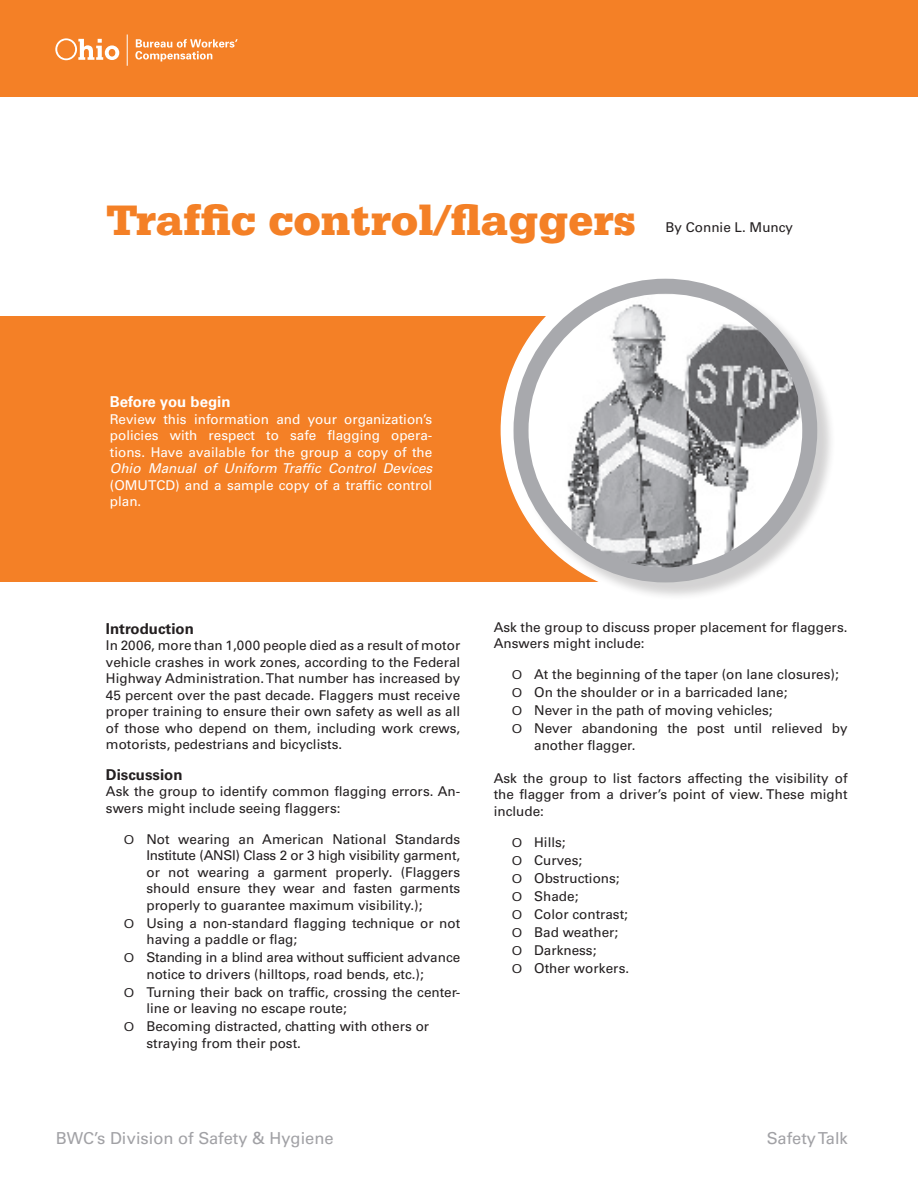
<style>
.page{position:relative;width:918px;height:1188px;background:#fff}
.page>*{position:absolute;margin:0;border:0;box-sizing:border-box;transform-origin:0 0}
.t1{font:900 45px "Serifa Std";color:#f48026}
.t2{font:16.5px "Univers LT Std";color:#a1a1a5}
.Subhead_2{font:700 15px "Univers LT Std";color:#231f20}
.Subhead_2-2{font:700 15px "Univers LT Std";color:#fff}
.bb1{font:13.5px/16.5px "Univers LT Std";color:#231f20}
.body_text{font:13.5px/16.5px "Univers LT Std";color:#231f20}
.body_text-2{font:13.5px/16.5px "Univers LT Std";color:#fff;text-align:justify}
.s1{font-style:italic}
.s2{font-family:"Serifa Std"}
</style>
<div class="page">
<div style="left:0;top:0;width:918px;height:97px;background:#f48026"></div>
<svg style="left:55px;top:37px;width:183px;height:29px"></svg>
<hr style="left:127px;top:34px;width:1px;height:32px;background:#fff">
<div style="left:0;top:316px;width:642px;height:265px;background:#f48026"></div>
<div style="left:501px;top:264px;width:332px;height:332px;background:#fff;border-radius:50%"></div>
<div style="left:516px;top:281px;width:320px;height:320px;background:#231f20;opacity:.2"></div>
<img style="left:525px;top:294px;width:285px;height:281px">
<div style="left:514px;top:279px;width:303px;height:303px;border:15px solid #a8a9ad;border-radius:50%"></div>
<p class="t1" style="left:106px;top:194px;width:532px">Traffic control/flaggers</p>
<p class="body_text" style="left:666px;top:219px;width:129px">By Connie L. Muncy</p>
<p class="Subhead_2-2" style="left:110px;top:393px;width:122px">Before you begin</p>
<p class="body_text-2" style="left:110px;top:411px;width:324px">Review this information and your organization’s policies with respect to safe flagging opera&shy;tions. Have available for the group a copy of the <span class="s1">Ohio Manual of Uniform Traffic Control Devices </span>(OMUTCD) and a sample copy of a traffic control plan.</p>
<p class="Subhead_2" style="left:106px;top:619px;width:89px">Introduction</p>
<p class="body_text" style="left:106px;top:637px;width:356px;text-align:justify">In 2006, more than 1,000 people died as a result of motor vehicle crashes in work zones, according to the Federal Highway Administration. That number has increased by 45 percent over the past decade. Flaggers must receive proper training to ensure their own safety as well as all of those who depend on them, including work crews, motorists, pedestrians and bicyclists.</p>
<p class="Subhead_2" style="left:106px;top:766px;width:78px">Discussion</p>
<p class="body_text" style="left:106px;top:784px;width:356px">Ask the group to identify common flagging errors. An&shy;swers might include seeing flaggers:</p>
<p class="bb1" style="left:146px;top:831px;width:315px;text-align:justify;text-indent:-22px"><span class="s2">O</span> Not wearing an American National Standards Institute (ANSI) Class 2 or 3 high visibility garment, or not wearing a garment properly. (Flaggers should ensure they wear and fasten garments properly to guarantee maximum visibility.);</p>
<p class="bb1" style="left:146px;top:915px;width:315px;text-indent:-22px"><span class="s2">O</span> Using a non-standard flagging technique or not having a paddle or flag;</p>
<p class="bb1" style="left:146px;top:949px;width:315px;text-indent:-22px"><span class="s2">O</span> Standing in a blind area without sufficient advance notice to drivers (hilltops, road bends, etc.);</p>
<p class="bb1" style="left:146px;top:984px;width:315px;text-indent:-22px"><span class="s2">O</span> Turning their back on traffic, crossing the center&shy;line or leaving no escape route;</p>
<p class="bb1" style="left:146px;top:1018px;width:284px;text-indent:-22px"><span class="s2">O</span> Becoming distracted, chatting with others or straying from their post.</p>
<p class="body_text" style="left:494px;top:619px;width:355px">Ask the group to discuss proper placement for flaggers.<br>Answers might include:</p>
<p class="bb1" style="left:512px;top:666px;width:329px"><span class="s2">O</span> At the beginning of the taper (on lane closures);</p>
<p class="bb1" style="left:512px;top:684px;width:277px"><span class="s2">O</span> On the shoulder or in a barricaded lane;</p>
<p class="bb1" style="left:512px;top:702px;width:262px"><span class="s2">O</span> Never in the path of moving vehicles;</p>
<p class="bb1" style="left:534px;top:720px;width:315px;text-indent:-22px"><span class="s2">O</span> Never abandoning the post until relieved by another flagger.</p>
<p class="body_text" style="left:494px;top:770px;width:355px;text-align:justify">Ask the group to list factors affecting the visibility of the flagger from a driver’s point of view. These might include:</p>
<p class="bb1" style="left:512px;top:834px;width:56px"><span class="s2">O</span> Hills;</p>
<p class="bb1" style="left:512px;top:852px;width:72px"><span class="s2">O</span> Curves;</p>
<p class="bb1" style="left:512px;top:870px;width:109px"><span class="s2">O</span> Obstructions;</p>
<p class="bb1" style="left:512px;top:888px;width:68px"><span class="s2">O</span> Shade;</p>
<p class="bb1" style="left:512px;top:906px;width:118px"><span class="s2">O</span> Color contrast;</p>
<p class="bb1" style="left:512px;top:924px;width:108px"><span class="s2">O</span> Bad weather;</p>
<p class="bb1" style="left:512px;top:942px;width:86px"><span class="s2">O</span> Darkness;</p>
<p class="bb1" style="left:512px;top:960px;width:119px"><span class="s2">O</span> Other workers.</p>
<p class="t2" style="left:56px;top:1128px;width:280px">BWC’s Division of Safety &amp; Hygiene</p>
<p class="t2" style="left:767px;top:1128px;width:82px">Safety Talk</p>
</div>
